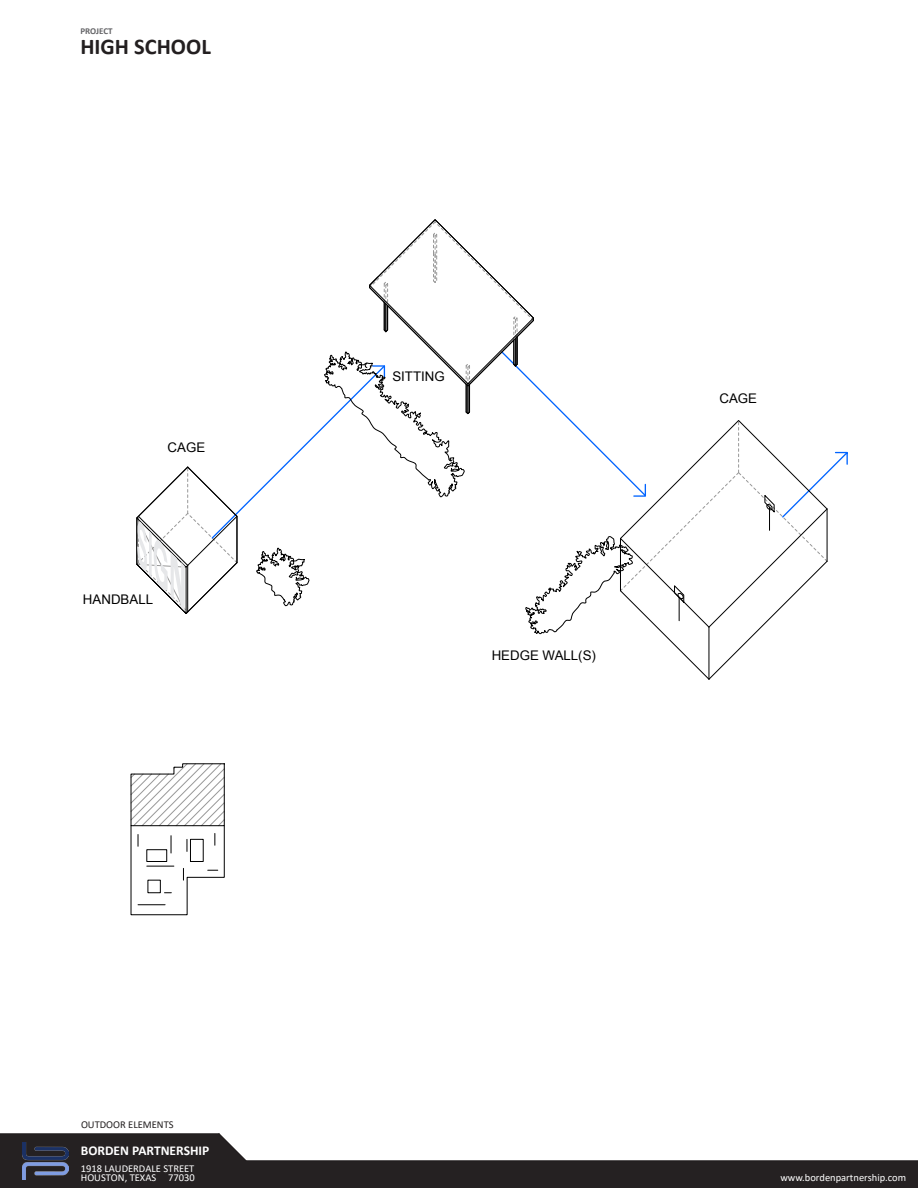
<style>
.page{position:relative;width:918px;height:1188px;background:#fff}
.page>*{position:absolute;margin:0;border:0;box-sizing:border-box;transform-origin:0 0}
.t1{font:700 22.5px "Calibri";color:#231f20}
.t2{font:700 13.5px "Calibri";color:#fff}
.t3{font:13.35px "Arial";color:#000}
.t4{font:10.5px/9px "Calibri";color:#fff}
.t5{font:10.5px "Calibri";color:#231f20}
.t6{font:700 9px "Calibri";color:#636366}
</style>
<div class="page">
<svg style="left:0;top:1135px;width:918px;height:53px;fill:#252122"></svg>
<hr style="left:0;top:1133px;width:219px;height:2px;background:#231f20">
<hr style="left:246px;top:1160px;width:672px;height:2px;background:#231f20">
<svg style="left:217px;top:1133px;width:31px;height:30px"></svg>
<img style="left:22px;top:1142px;width:47px;height:38px">
<svg style="left:130px;top:763px;width:95px;height:152px"></svg>
<svg style="left:136px;top:219px;width:712px;height:461px"></svg>
<p class="t6" style="left:80px;top:25px;width:34px">PROJECT</p>
<h1 class="t1" style="left:80px;top:30px;width:132px">HIGH SCHOOL</h1>
<p class="t3" style="left:168px;top:439px;width:39px">CAGE</p>
<p class="t3" style="left:83px;top:590px;width:72px">HANDBALL</p>
<p class="t3" style="left:392px;top:367px;width:54px">SITTING</p>
<p class="t3" style="left:492px;top:646px;width:106px">HEDGE WALL(S)</p>
<p class="t3" style="left:719px;top:390px;width:39px">CAGE</p>
<p class="t5" style="left:81px;top:1118px;width:94px">OUTDOOR ELEMENTS</p>
<p class="t2" style="left:81px;top:1141px;width:130px">BORDEN PARTNERSHIP</p>
<p class="t4" style="left:81px;top:1163px;width:115px">1918 LAUDERDALE STREET<br>HOUSTON, TEXAS 77030</p>
<p class="t4" style="left:780px;top:1172px;width:127px">www.bordenpartnership.com</p>
</div>
